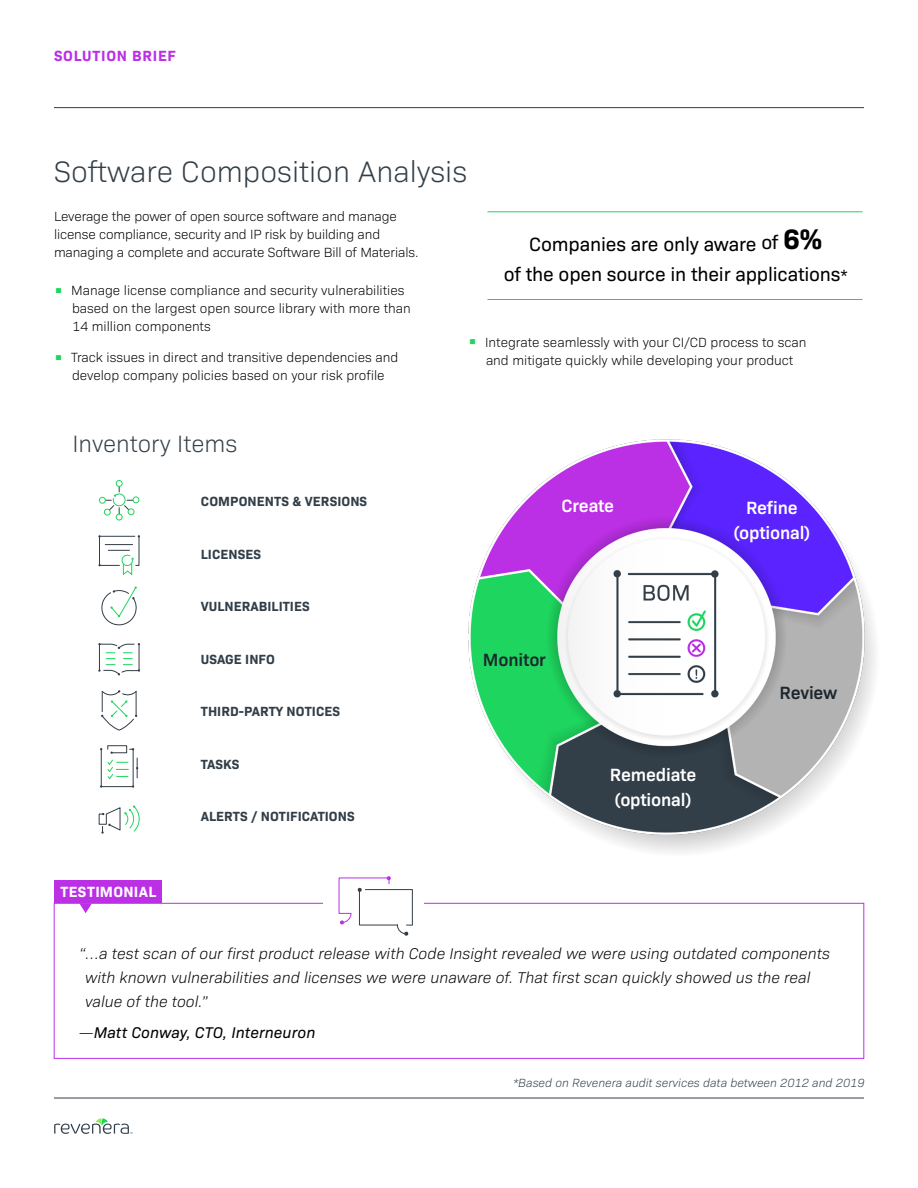
<style>
.page{position:relative;width:918px;height:1188px;background:#fff}
.page>*{position:absolute;margin:0;border:0;box-sizing:border-box;transform-origin:0 0}
.t1{font:300 30px "Bio Sans";color:#323e48}
.t2{font:300 24px "Bio Sans";color:#323e48}
.t3{font:19.5px/30px "Bio Sans";letter-spacing:-.01em;color:#000;text-align:center}
.t4{font:600 18px/24.6px "Bio Sans";letter-spacing:-.01em;color:#fff}
.t5{font:600 18px "Bio Sans";letter-spacing:-.01em;color:#1e272d}
.t6{font:italic 300 15.75px/24px "Bio Sans";color:#000}
.t7{font:italic 15.75px "Bio Sans";letter-spacing:.005em;color:#000}
.t8{font:700 15px "Bio Sans";letter-spacing:.05em;color:#bb2fe5}
.t9{font:700 15px "Bio Sans";letter-spacing:.03em;color:#fff}
.t10{font:300 13.5px/18px "Bio Sans";color:#000}
.t11{font:700 13.5px "Bio Sans";letter-spacing:.005em;color:#323e48}
.t12{font:italic 300 12px "Bio Sans";color:#323e48}
.s1{font-weight:800;font-size:18px;color:#1ed65f}
.s2{font-weight:700;font-size:28.5px}
.s3{font-size:16.5px}
.s4{font-weight:300}
</style>
<div class="page">
<hr style="left:54px;top:1098px;width:810px;height:1px;background:#323e48">
<svg style="left:54px;top:1118px;width:78px;height:16px"></svg>
<hr style="left:54px;top:107px;width:810px;height:1px;background:#323e48">
<div style="left:54px;top:903px;width:810px;height:156px;border:1px solid #bb2fe5"></div>
<div style="left:54px;top:880px;width:108px;height:23px;background:#bb2fe5"></div>
<svg style="left:79px;top:903px;width:13px;height:10px"></svg>
<div style="left:323px;top:872px;width:100px;height:44px;background:#fff"></div>
<svg style="left:338px;top:876px;width:75px;height:60px"></svg>
<hr style="left:488px;top:211px;width:374px;height:1px;background:#1fd65e">
<hr style="left:488px;top:299px;width:374px;height:1px;background:#1fd65e">
<img style="left:468px;top:439px;width:407px;height:414px">
<svg style="left:99px;top:480px;width:41px;height:41px"></svg>
<svg style="left:98px;top:535px;width:42px;height:40px"></svg>
<svg style="left:101px;top:690px;width:36px;height:41px"></svg>
<svg style="left:98px;top:643px;width:42px;height:32px"></svg>
<svg style="left:101px;top:586px;width:36px;height:40px"></svg>
<svg style="left:100px;top:745px;width:38px;height:43px"></svg>
<svg style="left:98px;top:805px;width:42px;height:29px"></svg>
<p class="t8" style="left:54px;top:45px;width:123px">SOLUTION BRIEF</p>
<h1 class="t1" style="left:54px;top:150px;width:415px">Software Composition Analysis</h1>
<p class="t10" style="left:54px;top:206px;width:366px">Leverage the power of open source software and manage license compliance, security and IP risk by building and managing a complete and accurate Software Bill of Materials.</p>
<p class="t10" style="left:72px;top:280px;width:340px;text-indent:-18px"><span class="s1">•</span> Manage license compliance and security vulnerabilities based on the largest open source library with more than<br>14 million components</p>
<p class="t10" style="left:54px;top:348px;width:346px;text-align:center"><span class="s1">•</span> Track issues in direct and transitive dependencies and develop company policies based on your risk profile</p>
<h3 class="t3" style="left:504px;top:228px;width:345px">Companies are only aware of <span class="s2">6%<br></span>of the open source in their applications<span class="s3">*</span></h3>
<p class="t10" style="left:468px;top:332px;width:340px;text-align:center"><span class="s1">•</span> Integrate seamlessly with your CI/CD process to scan and mitigate quickly while developing your product</p>
<h2 class="t2" style="left:72px;top:427px;width:166px">Inventory Items</h2>
<p class="t11" style="left:201px;top:491px;width:168px">COMPONENTS &amp; VERSIONS</p>
<p class="t11" style="left:201px;top:543px;width:62px">LICENSES</p>
<p class="t11" style="left:201px;top:596px;width:110px">VULNERABILITIES</p>
<p class="t11" style="left:201px;top:648px;width:76px">USAGE INFO</p>
<p class="t11" style="left:201px;top:701px;width:141px">THIRD-PARTY NOTICES</p>
<p class="t11" style="left:201px;top:754px;width:40px">TASKS</p>
<p class="t9" style="left:60px;top:881px;width:97px">TESTIMONIAL</p>
<p class="t11" style="left:201px;top:806px;width:155px">ALERTS / NOTIFICATIONS</p>
<h3 class="t4" style="left:561px;top:492px;width:54px">Create</h3>
<h3 class="t4" style="left:733px;top:494px;width:79px;text-align:center">Refine (optional)</h3>
<h3 class="t5" style="left:483px;top:646px;width:64px">Monitor</h3>
<h3 class="t4" style="left:610px;top:761px;width:88px">Remediate (optional)</h3>
<h3 class="t5" style="left:779px;top:679px;width:60px">Review</h3>
<p class="t6" style="left:85px;top:941px;width:746px;text-indent:-6px">“…a test scan of our first product release with Code Insight revealed we were using outdated components with known vulnerabilities and licenses we were unaware of. That first scan quickly showed us the real value of the tool.”</p>
<p class="t7" style="left:79px;top:1021px;width:238px"><span class="s4">—</span>Matt Conway, CTO, Interneuron</p>
<p class="t12" style="left:514px;top:1074px;width:353px">*Based on Revenera audit services data between 2012 and 2019</p>
</div>
